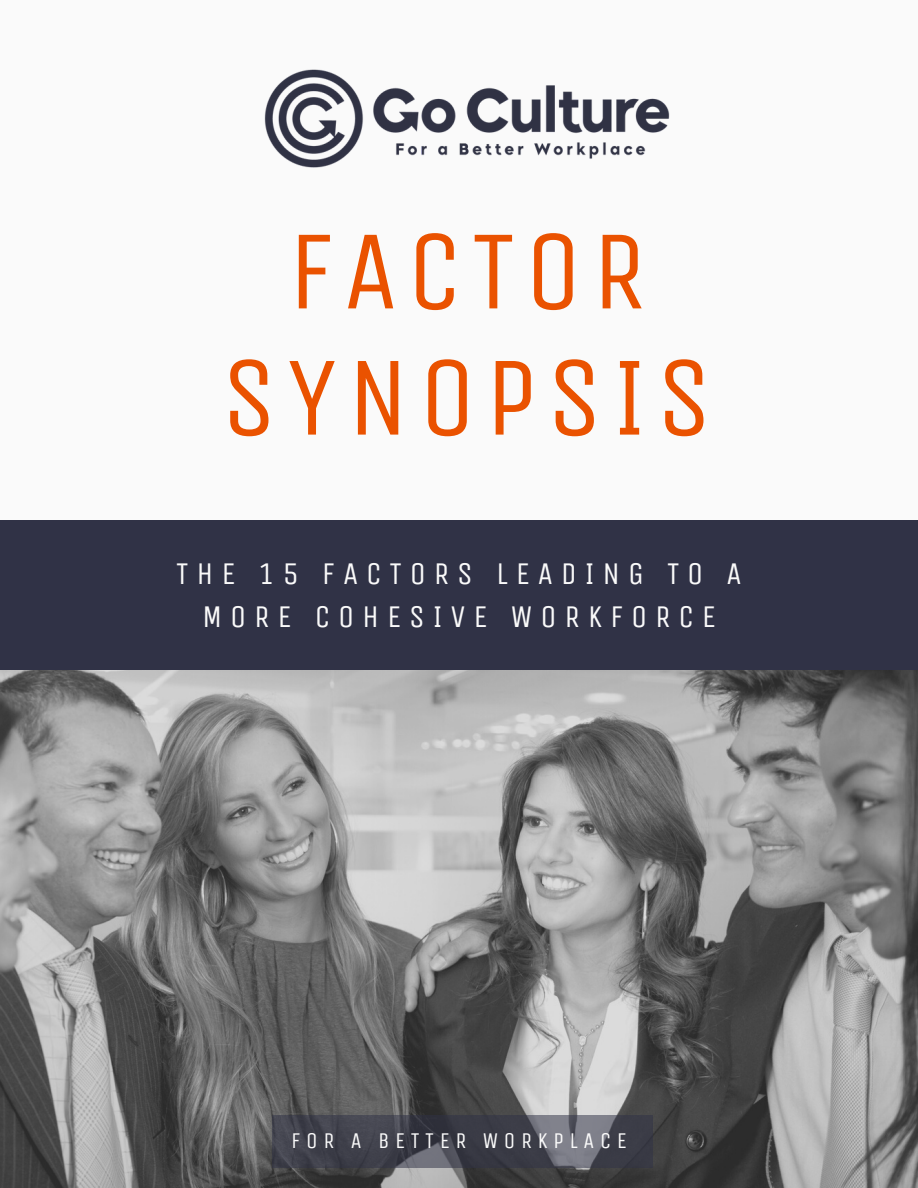
<style>
.page{position:relative;width:918px;height:1188px;background:#fafafa}
.page>*{position:absolute;margin:0;border:0;box-sizing:border-box;transform-origin:0 0}
.t1{font:113.25px/126.1px "Unica One";letter-spacing:.08em;color:#ea5200;text-align:center}
.t2{font:31.65px/43px "Unica One";letter-spacing:.25em;color:#fafafa;text-align:center}
.t3{font:22.65px "Unica One";letter-spacing:.25em;color:#fafafa}
</style>
<div class="page">
<img style="left:0;top:669px;width:918px;height:519px">
<div style="left:0;top:521px;width:918px;height:148px;background:#303246"></div>
<svg style="left:273px;top:1115px;width:380px;height:53px;background:#484954"></svg>
<img style="left:264px;top:69px;width:406px;height:99px">
<h1 class="t1" style="left:221px;top:208px;width:493px">FACTOR<br>SYNOPSIS</h1>
<p class="t2" style="left:176px;top:552px;width:567px">THE 15 FACTORS LEADING TO A<br>MORE COHESIVE WORKFORCE</p>
<p class="t3" style="left:291px;top:1127px;width:337px">FOR A BETTER WORKPLACE</p>
</div>
